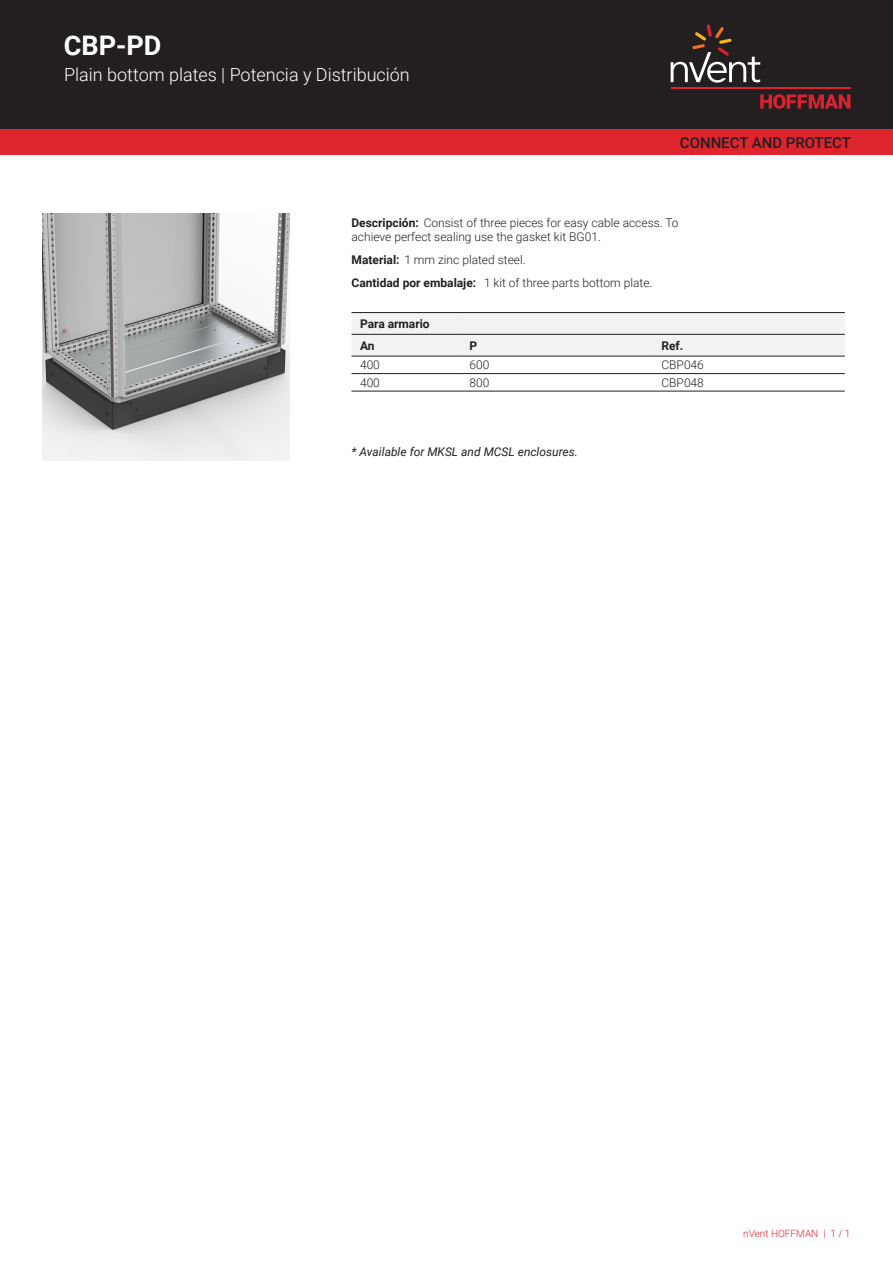
<style>
.page{position:relative;width:893px;height:1263px;background:#fff}
.page>*{position:absolute;margin:0;border:0;box-sizing:border-box;transform-origin:0 0}
.t1{font:700 27px "Roboto";color:#fff}
.t2{font:300 18px "Roboto";color:#fff}
.t3{font:500 15px "Roboto";color:#231f20}
.t4{font:300 12px/14.4px "Roboto";color:#231f20}
.t5{font:italic 12px "Roboto";color:#231f20}
.t6{font:700 12px/21.8px "Roboto";color:#231f20}
.t7{font:300 10.05px "Roboto";color:#de252e}
.s1{font-weight:700}
</style>
<div class="page">
<div style="left:0;top:0;width:893px;height:129px;background:#231f20"></div>
<svg style="left:760px;top:94px;width:90px;height:15px"></svg>
<hr style="left:671px;top:88px;width:179px;height:1px;background:#db2230">
<svg style="left:671px;top:24px;width:89px;height:59px"></svg>
<div style="left:0;top:129px;width:893px;height:26px;background:#de252e"></div>
<svg style="left:351px;top:313px;width:494px;height:43px"></svg>
<hr style="left:351px;top:312px;width:110px;height:1px;background:#231f20">
<hr style="left:461px;top:312px;width:192px;height:1px;background:#231f20">
<hr style="left:653px;top:312px;width:192px;height:1px;background:#231f20">
<hr style="left:351px;top:373px;width:110px;height:1px;background:#231f20">
<hr style="left:461px;top:373px;width:192px;height:1px;background:#231f20">
<hr style="left:653px;top:373px;width:192px;height:1px;background:#231f20">
<hr style="left:351px;top:391px;width:110px;height:1px;background:#231f20">
<hr style="left:461px;top:391px;width:192px;height:1px;background:#231f20">
<hr style="left:653px;top:391px;width:192px;height:1px;background:#231f20">
<hr style="left:351px;top:334px;width:110px;height:1px;background:#231f20">
<hr style="left:461px;top:334px;width:192px;height:1px;background:#231f20">
<hr style="left:653px;top:334px;width:192px;height:1px;background:#231f20">
<hr style="left:351px;top:356px;width:110px;height:1px;background:#231f20">
<hr style="left:461px;top:356px;width:192px;height:1px;background:#231f20">
<hr style="left:653px;top:356px;width:192px;height:1px;background:#231f20">
<img style="left:43px;top:213px;width:246px;height:247px">
<h1 class="t1" style="left:64px;top:27px;width:99px">CBP-PD</h1>
<h2 class="t2" style="left:64px;top:62px;width:347px">Plain bottom plates | Potencia y Distribución</h2>
<p class="t3" style="left:680px;top:132px;width:173px">CONNECT AND PROTECT</p>
<p class="t4" style="left:351px;top:215px;width:329px"><span class="s1">Descripción:</span> Consist of three pieces for easy cable access. To achieve perfect sealing use the gasket kit BG01.</p>
<p class="t4" style="left:351px;top:248px;width:302px;line-height:23px"><span class="s1">Material:</span> 1 mm zinc plated steel.<br><span class="s1">Cantidad por embalaje:</span> 1 kit of three parts bottom plate.</p>
<p class="t6" style="left:360px;top:312px;width:71px">Para armario<br>An</p>
<p class="t6" style="left:470px;top:334px;width:9px">P</p>
<p class="t6" style="left:661px;top:334px;width:23px">Ref.</p>
<p class="t4" style="left:360px;top:357px;width:21px">400</p>
<p class="t4" style="left:470px;top:357px;width:21px">600</p>
<p class="t4" style="left:661px;top:357px;width:44px">CBP046</p>
<p class="t4" style="left:360px;top:375px;width:21px">400</p>
<p class="t4" style="left:470px;top:375px;width:21px">800</p>
<p class="t4" style="left:661px;top:375px;width:44px">CBP048</p>
<p class="t5" style="left:351px;top:443px;width:228px">* Available for MKSL and MCSL enclosures.</p>
<p class="t7" style="left:743px;top:1226px;width:109px">nVent HOFFMAN | 1 / 1</p>
</div>
